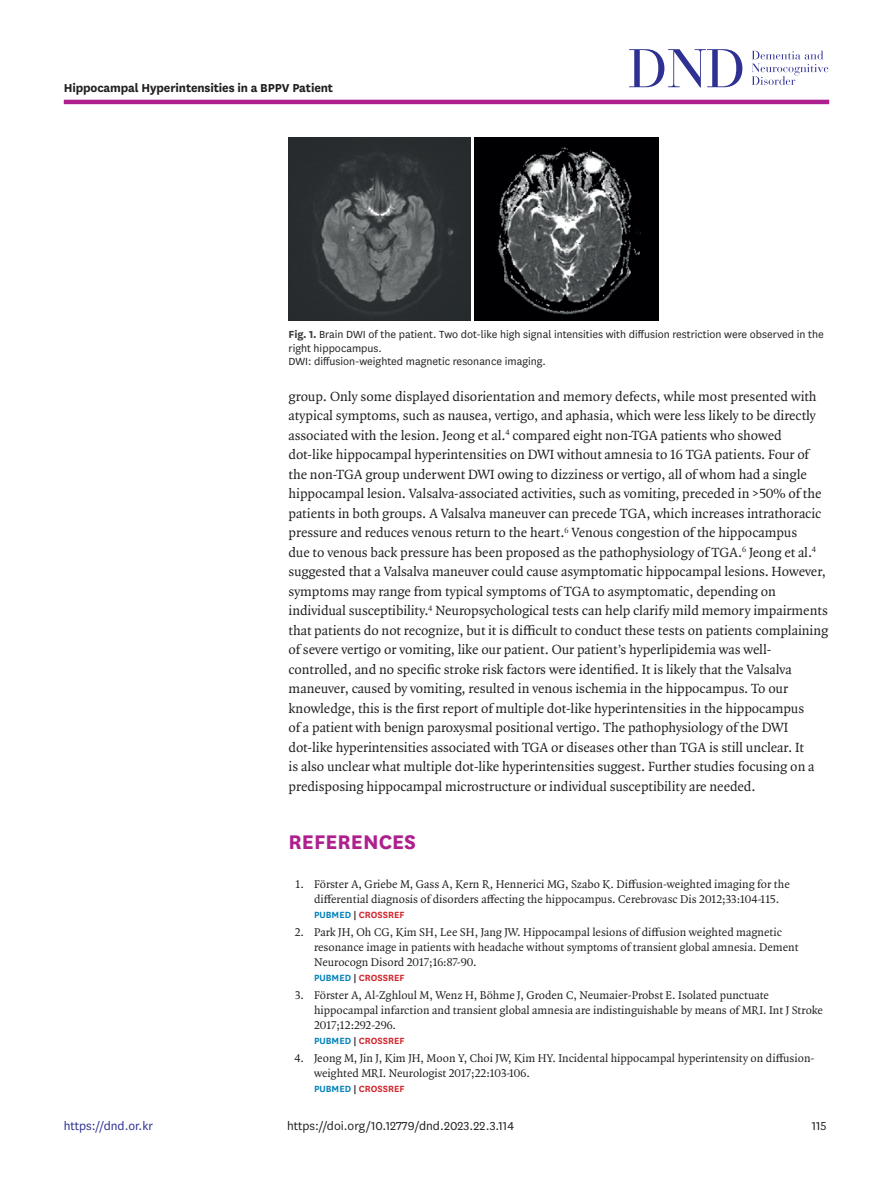
<style>
.page{position:relative;width:893px;height:1191px;background:#fff}
.page>*{position:absolute;margin:0;border:0;box-sizing:border-box;transform-origin:0 0}
.body_title1{font:700 23.1px "National";color:#ad208e}
.body_p{font:14.25px/19.5px "Quadraat OT";letter-spacing:-.005em;color:#231f20}
.doi_running_footer{font:13.5px "National";color:#231f20}
.alt-title-type{font:700 13.5px "National";letter-spacing:-.01em;color:#231f20}
.t1{font:13.5px "National";color:#2e3092}
.ref{font:12px/15px "Quadraat OT";color:#231f20}
.fig_caption{font:12px/13.5px "National";color:#231f20}
.ref-pubid{font:600 10.5px "National";color:#d1232a}
.s1{font-weight:700;color:#3e3e3f}
.s2{color:#0080b9}
.s3{color:#231f20}
</style>
<div class="page">
<hr style="left:64px;top:100px;width:765px;height:4px;background:#ad208e">
<svg style="left:629px;top:49px;width:113px;height:39px"></svg>
<svg style="left:752px;top:50px;width:76px;height:35px"></svg>
<img style="left:289px;top:137px;width:182px;height:183px">
<img style="left:475px;top:137px;width:183px;height:183px">
<p class="alt-title-type" style="left:64px;top:78px;width:271px">Hippocampal Hyperintensities in a BPPV Patient</p>
<p class="fig_caption" style="left:289px;top:327px;width:537px"><span class="s1">Fig. 1.</span> Brain DWI of the patient. Two dot-like high signal intensities with diffusion restriction were observed in the right hippocampus.<br>DWI: diffusion-weighted magnetic resonance imaging.</p>
<p class="t1" style="left:64px;top:1116px;width:91px">https://dnd.or.kr</p>
<p class="body_p" style="left:289px;top:386px;width:541px">group. Only some displayed disorientation and memory defects, while most presented with atypical symptoms, such as nausea, vertigo, and aphasia, which were less likely to be directly associated with the lesion. Jeong et al.<sup>4</sup> compared eight non-TGA patients who showed dot-like hippocampal hyperintensities on DWI without amnesia to 16 TGA patients. Four of the non-TGA group underwent DWI owing to dizziness or vertigo, all of whom had a single hippocampal lesion. Valsalva-associated activities, such as vomiting, preceded in &gt;50% of the patients in both groups. A Valsalva maneuver can precede TGA, which increases intrathoracic pressure and reduces venous return to the heart.<sup>6</sup> Venous congestion of the hippocampus<br>due to venous back pressure has been proposed as the pathophysiology of TGA.<sup>6</sup> Jeong et al.<sup>4 </sup>suggested that a Valsalva maneuver could cause asymptomatic hippocampal lesions. However, symptoms may range from typical symptoms of TGA to asymptomatic, depending on individual susceptibility.<sup>4</sup> Neuropsychological tests can help clarify mild memory impairments that patients do not recognize, but it is difficult to conduct these tests on patients complaining of severe vertigo or vomiting, like our patient. Our patient’s hyperlipidemia was well&shy;controlled, and no specific stroke risk factors were identified. It is likely that the Valsalva maneuver, caused by vomiting, resulted in venous ischemia in the hippocampus. To our knowledge, this is the first report of multiple dot-like hyperintensities in the hippocampus<br>of a patient with benign paroxysmal positional vertigo. The pathophysiology of the DWI dot-like hyperintensities associated with TGA or diseases other than TGA is still unclear. It<br>is also unclear what multiple dot-like hyperintensities suggest. Further studies focusing on a predisposing hippocampal microstructure or individual susceptibility are needed.</p>
<p class="body_title1" style="left:289px;top:826px;width:129px">REFERENCES</p>
<p class="ref" style="left:314px;top:876px;width:477px;text-indent:-18px">1. Förster A, Griebe M, Gass A, Kern R, Hennerici MG, Szabo K. Diffusion-weighted imaging for the differential diagnosis of disorders affecting the hippocampus. Cerebrovasc Dis 2012;33:104-115.</p>
<p class="ref-pubid" style="left:314px;top:907px;width:92px"><span class="s2">PUBMED</span> <span class="s3">|</span> CROSSREF</p>
<p class="ref" style="left:314px;top:924px;width:486px;text-indent:-19px">2. Park JH, Oh CG, Kim SH, Lee SH, Jang JW. Hippocampal lesions of diffusion weighted magnetic resonance image in patients with headache without symptoms of transient global amnesia. Dement<br>Neurocogn Disord 2017;16:87-90.</p>
<p class="ref-pubid" style="left:314px;top:970px;width:92px"><span class="s2">PUBMED</span> <span class="s3">|</span> CROSSREF</p>
<p class="ref" style="left:314px;top:987px;width:510px;text-indent:-19px">3. Förster A, Al-Zghloul M, Wenz H, Böhme J, Groden C, Neumaier-Probst E. Isolated punctuate hippocampal infarction and transient global amnesia are indistinguishable by means of MRI. Int J Stroke<br>2017;12:292-296.</p>
<p class="ref-pubid" style="left:314px;top:1033px;width:92px"><span class="s2">PUBMED</span> <span class="s3">|</span> CROSSREF</p>
<p class="ref" style="left:314px;top:1050px;width:502px;text-indent:-20px">4. Jeong M, Jin J, Kim JH, Moon Y, Choi JW, Kim HY. Incidental hippocampal hyperintensity on diffusion&shy;weighted MRI. Neurologist 2017;22:103-106.</p>
<p class="ref-pubid" style="left:314px;top:1081px;width:92px"><span class="s2">PUBMED</span> <span class="s3">|</span> CROSSREF</p>
<p class="doi_running_footer" style="left:287px;top:1116px;width:228px">https://doi.org/10.12779/dnd.2023.22.3.114</p>
<p class="doi_running_footer" style="left:812px;top:1116px;width:16px">115</p>
</div>
